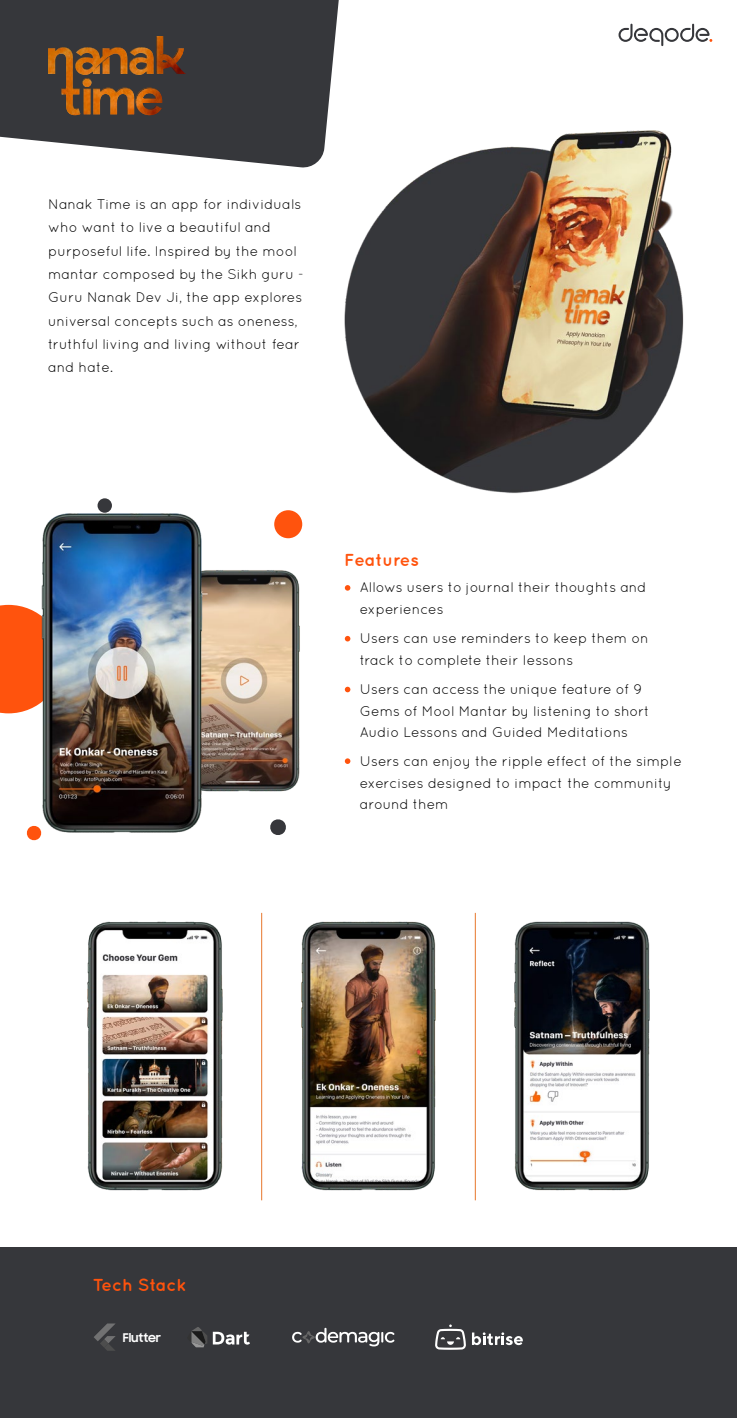
<style>
.page{position:relative;width:737px;height:1418px;background:#fff}
.page>*{position:absolute;margin:0;border:0;box-sizing:border-box;transform-origin:0 0}
.t1{font:700 17.32px "Quicksand";color:#ff530d}
.t2{font:14px/23.4px "Quicksand";color:#000}
.t3{font:700 12.16px "Samsung Sharp Sans";color:#fff}
</style>
<div class="page">
<svg style="left:0;top:0;width:339px;height:159px;background:#45464a"></svg>
<img style="left:218px;top:103px;width:466px;height:391px">
<div style="left:0;top:605px;width:27px;height:108px;background:#ff530d"></div>
<svg style="left:618px;top:24px;width:94px;height:22px"></svg>
<svg style="left:345px;top:585px;width:5px;height:5px"></svg>
<svg style="left:345px;top:636px;width:5px;height:5px"></svg>
<div style="left:0;top:1247px;width:737px;height:171px;background:#36373b"></div>
<div style="left:274px;top:510px;width:28px;height:28px;background:#ff530d;border-radius:50%"></div>
<div style="left:98px;top:498px;width:14px;height:15px;background:#36373b;border-radius:50%"></div>
<svg style="left:345px;top:758px;width:5px;height:6px"></svg>
<svg style="left:345px;top:687px;width:5px;height:5px"></svg>
<img style="left:216px;top:570px;width:84px;height:265px">
<img style="left:27px;top:503px;width:189px;height:338px">
<img style="left:48px;top:36px;width:138px;height:79px">
<svg style="left:94px;top:1323px;width:22px;height:27px"></svg>
<svg style="left:213px;top:1331px;width:37px;height:13px"></svg>
<svg style="left:191px;top:1327px;width:16px;height:20px"></svg>
<svg style="left:292px;top:1327px;width:102px;height:19px"></svg>
<svg style="left:472px;top:1332px;width:51px;height:13px"></svg>
<svg style="left:435px;top:1324px;width:31px;height:25px"></svg>
<img style="left:301px;top:921px;width:135px;height:270px">
<img style="left:514px;top:921px;width:136px;height:270px">
<img style="left:87px;top:921px;width:136px;height:270px">
<hr style="left:261px;top:913px;width:1px;height:287px;background:#e7772c">
<hr style="left:475px;top:913px;width:1px;height:287px;background:#e7772c">
<p class="t2" style="left:48px;top:192px;width:257px">Nanak Time is an app for individuals who want to live a beautiful and purposeful life. Inspired by the mool mantar composed by the Sikh guru -<br>Guru Nanak Dev Ji, the app explores universal concepts such as oneness, truthful living and living without fear and hate.</p>
<p class="t1" style="left:344px;top:549px;width:76px">Features</p>
<p class="t2" style="left:360px;top:576px;width:288px;line-height:21.4px">Allows users to journal their thoughts and experiences</p>
<p class="t2" style="left:360px;top:627px;width:290px;line-height:21.4px">Users can use reminders to keep them on track to complete their lessons</p>
<p class="t2" style="left:360px;top:678px;width:291px;line-height:21.4px">Users can access the unique feature of 9<br>Gems of Mool Mantar by listening to short<br>Audio Lessons and Guided Meditations</p>
<p class="t2" style="left:360px;top:750px;width:323px;line-height:21.4px">Users can enjoy the ripple effect of the simple exercises designed to impact the community around them</p>
<p class="t1" style="left:93px;top:1274px;width:95px">Tech Stack</p>
<p class="t3" style="left:123px;top:1328px;width:40px">Flutter</p>
</div>
